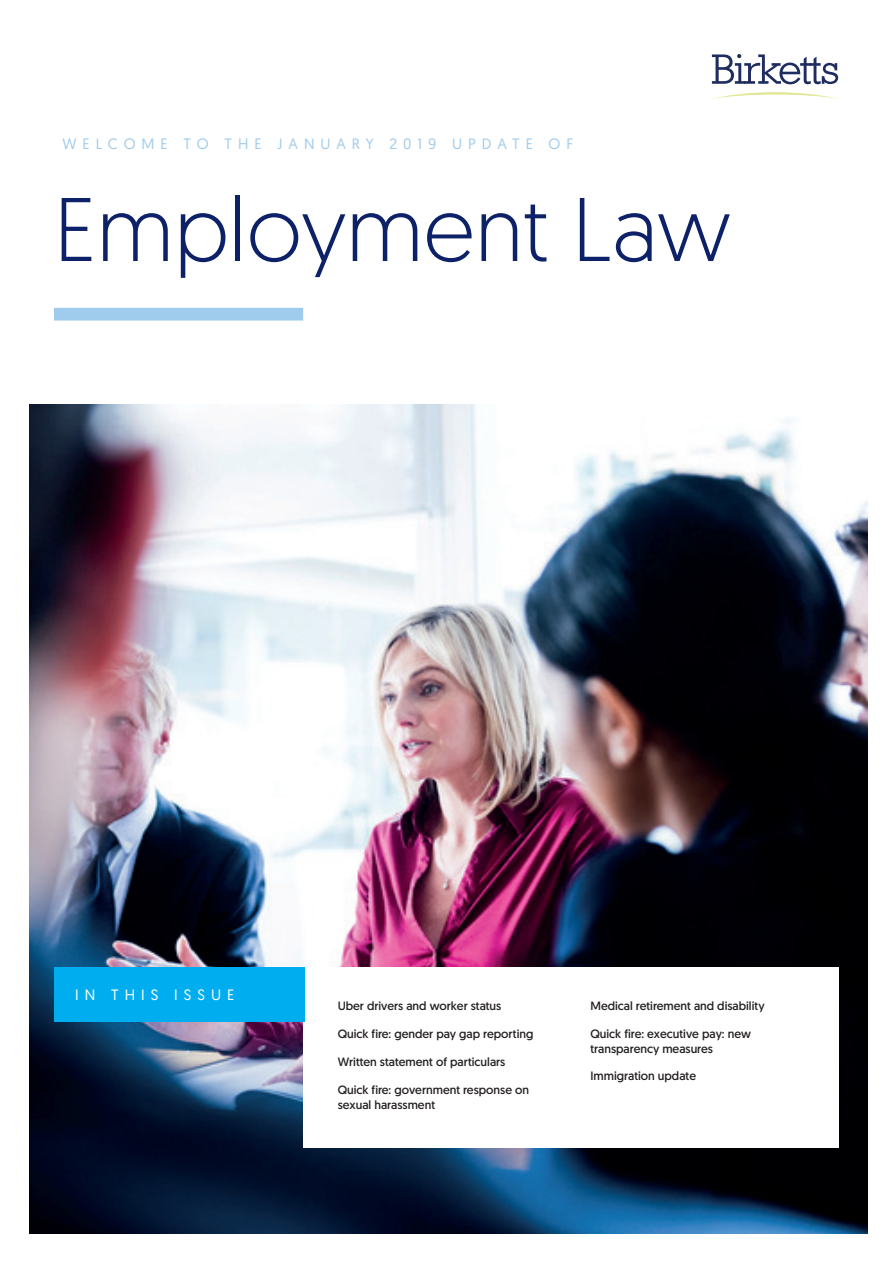
<style>
.page{position:relative;width:893px;height:1263px;background:#fff}
.page>*{position:absolute;margin:0;border:0;box-sizing:border-box;transform-origin:0 0}
.t1{font:300 90px "Geomanist";color:#0d2169}
.t2{font:15px "Geomanist";letter-spacing:.4em;color:#9fcbec}
.t3{font:15px "Geomanist";letter-spacing:.4em;color:#fff}
.t4{font:12.15px/14.7px "Geomanist";color:#231f20}
.t5{font:12px/15px "Geomanist";color:#231f20}
</style>
<div class="page">
<img style="left:30px;top:405px;width:837px;height:828px">
<svg style="left:712px;top:54px;width:126px;height:30px"></svg>
<svg style="left:713px;top:92px;width:125px;height:7px"></svg>
<div style="left:304px;top:967px;width:535px;height:181px;background:#fff"></div>
<div style="left:54px;top:967px;width:251px;height:55px;background:#00aeef"></div>
<div style="left:54px;top:308px;width:249px;height:13px;background:#9fcbec"></div>
<p class="t2" style="left:63px;top:134px;width:512px">WELCOME TO THE JANUARY 2019 UPDATE OF</p>
<h1 class="t1" style="left:54px;top:172px;width:678px">Employment Law</h1>
<p class="t3" style="left:75px;top:985px;width:160px">IN THIS ISSUE</p>
<p class="t5" style="left:338px;top:998px;width:165px">Uber drivers and worker status</p>
<p class="t5" style="left:338px;top:1026px;width:197px">Quick fire: gender pay gap reporting</p>
<p class="t5" style="left:338px;top:1054px;width:169px">Written statement of particulars</p>
<p class="t5" style="left:338px;top:1082px;width:193px">Quick fire: government response on sexual harassment</p>
<p class="t5" style="left:590px;top:998px;width:176px">Medical retirement and disability</p>
<p class="t4" style="left:590px;top:1026px;width:162px">Quick fire: executive pay: new transparency measures</p>
<p class="t4" style="left:590px;top:1068px;width:107px">Immigration update</p>
</div>
